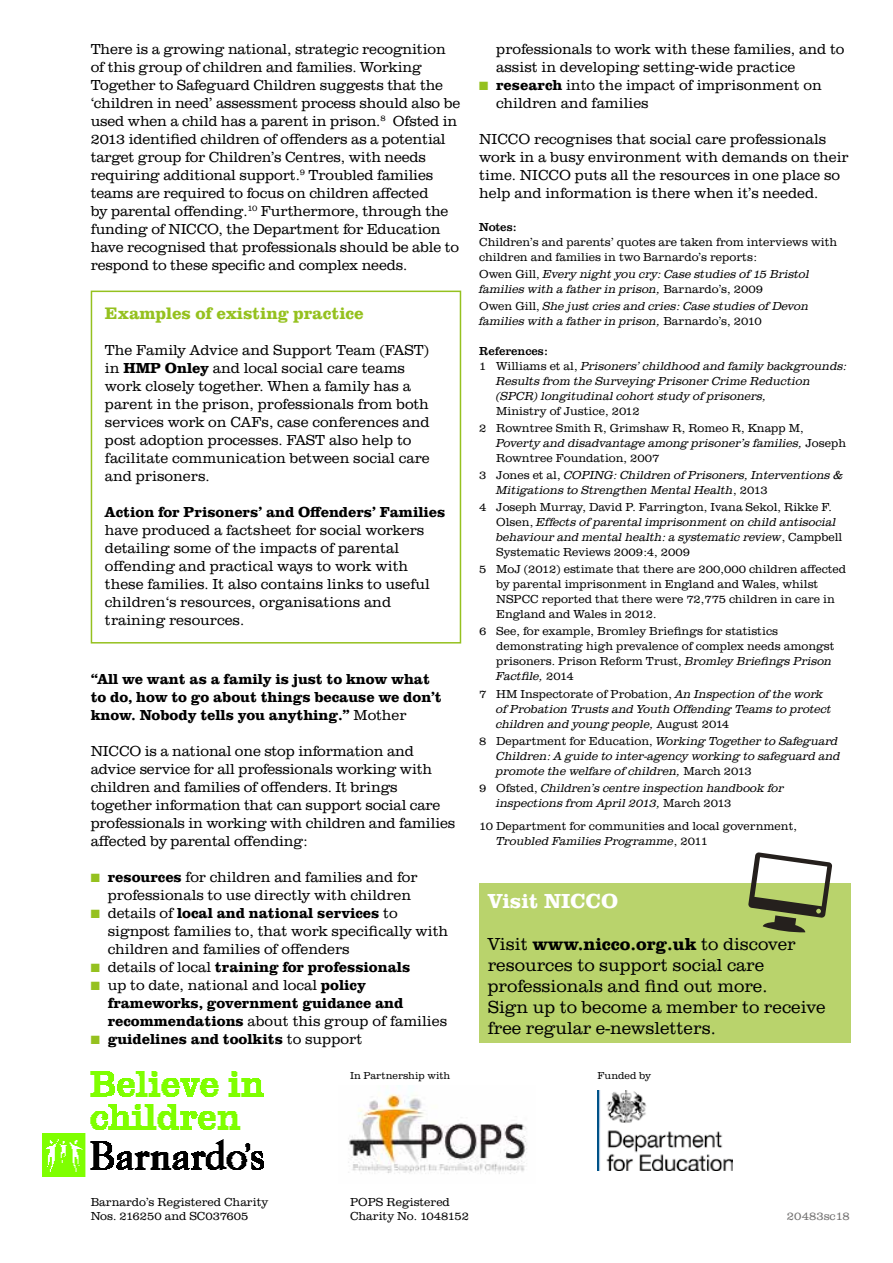
<style>
.page{position:relative;width:893px;height:1263px;background:#fff}
.page>*{position:absolute;margin:0;border:0;box-sizing:border-box;transform-origin:0 0}
.t1{font:700 21px "URW Clarendon TOT";color:#fff}
.t2{font:300 18px/21px "URW Clarendon TOT";color:#000}
.t3{font:700 17.25px "URW Clarendon TOT";color:#95c11f}
.t4{font:300 15px/18px "URW Clarendon TOT";letter-spacing:-.01em;color:#000}
.t5{font:700 15px/18px "URW Clarendon TOT";color:#000}
.t6{font:italic 300 12px/15px "URW Clarendon TOT";color:#000}
.t7{font:300 12px/15px "URW Clarendon TOT";color:#000}
.t8{font:12px "URW Clarendon TOT";color:#000}
.t9{font:300 12px "URW Clarendon TOT";color:#706f6f}
.t10{font:300 10.5px "URW Clarendon TOT";color:#000}
.s1{font-weight:700}
.s2{font-weight:300}
.s3{color:#95c11f}
.s4{font-style:normal}
.s5{font-style:italic}
</style>
<div class="page">
<img style="left:43px;top:1071px;width:220px;height:105px">
<img style="left:348px;top:1085px;width:179px;height:89px">
<img style="left:597px;top:1091px;width:135px;height:79px">
<div style="left:91px;top:291px;width:370px;height:352px;border:2px solid #95c11f"></div>
<div style="left:479px;top:884px;width:371px;height:159px;background:#b9d36c"></div>
<svg style="left:748px;top:852px;width:84px;height:80px"></svg>
<p class="t4" style="left:91px;top:40px;width:371px">There is a growing national, strategic recognition of this group of children and families. Working Together to Safeguard Children suggests that the ‘children in need’ assessment process should also be used when a child has a parent in prison.<sup>8</sup> Ofsted in 2013 identified children of offenders as a potential target group for Children’s Centres, with needs requiring additional support.<sup>9</sup> Troubled families teams are required to focus on children affected<br>by parental offending.<sup>10</sup> Furthermore, through the funding of NICCO, the Department for Education have recognised that professionals should be able to respond to these specific and complex needs.</p>
<p class="t3" style="left:105px;top:303px;width:260px">Examples of existing practice</p>
<p class="t4" style="left:105px;top:341px;width:326px">The Family Advice and Support Team (FAST) in <span class="s1">HMP Onley</span> and local social care teams work closely together. When a family has a parent in the prison, professionals from both services work on CAFs, case conferences and post adoption processes. FAST also help to facilitate communication between social care and prisoners.</p>
<p class="t5" style="left:105px;top:503px;width:342px">Action for Prisoners’ and Offenders’ Families</p>
<p class="t4" style="left:105px;top:521px;width:327px">have produced a factsheet for social workers detailing some of the impacts of parental offending and practical ways to work with these families. It also contains links to useful children‘s resources, organisations and training resources.</p>
<p class="t5" style="left:91px;top:670px;width:353px">“All we want as a family is just to know what to do, how to go about things because we don’t know. Nobody tells you anything.” <span class="s2">Mother</span></p>
<p class="t4" style="left:91px;top:742px;width:366px">NICCO is a national one stop information and advice service for all professionals working with children and families of offenders. It brings together information that can support social care professionals in working with children and families affected by parental offending:</p>
<p class="t4" style="left:108px;top:868px;width:311px;text-indent:-17px"><span class="s3">■</span> <span class="s1">resources</span> for children and families and for professionals to use directly with children</p>
<p class="t4" style="left:108px;top:904px;width:342px;text-indent:-17px"><span class="s3">■</span> details of <span class="s1">local and national services</span> to signpost families to, that work specifically with children and families of offenders</p>
<p class="t5" style="left:91px;top:958px;width:321px"><span class="s3">■</span> <span class="s2">details of local</span> training for professionals</p>
<p class="t5" style="left:108px;top:976px;width:341px;text-indent:-17px"><span class="s3">■</span> <span class="s2">up to date, national and local</span> policy frameworks, government guidance and recommendations <span class="s2">about this group of families</span></p>
<p class="t5" style="left:91px;top:1030px;width:273px"><span class="s3">■</span> guidelines and toolkits <span class="s2">to support</span></p>
<p class="t4" style="left:496px;top:40px;width:350px">professionals to work with these families, and to assist in developing setting-wide practice</p>
<p class="t4" style="left:496px;top:76px;width:327px;text-indent:-17px"><span class="s3">■</span> <span class="s1">research</span> into the impact of imprisonment on children and families</p>
<p class="t4" style="left:479px;top:130px;width:371px">NICCO recognises that social care professionals work in a busy environment with demands on their time. NICCO puts all the resources in one place so help and information is there when it’s needed.</p>
<p class="t8" style="left:479px;top:219px;width:39px">Notes:</p>
<p class="t7" style="left:479px;top:234px;width:359px">Children’s and parents’ quotes are taken from interviews with children and families in two Barnardo’s reports:</p>
<p class="t6" style="left:479px;top:266px;width:332px"><span class="s4">Owen Gill,</span> Every night you cry: Case studies of 15 Bristol families with a father in prison, <span class="s4">Barnardo’s, 2009</span></p>
<p class="t6" style="left:479px;top:298px;width:331px"><span class="s4">Owen Gill,</span> She just cries and cries: Case studies of Devon families with a father in prison, <span class="s4">Barnardo’s, 2010</span></p>
<p class="t8" style="left:479px;top:344px;width:70px">References:</p>
<p class="t6" style="left:479px;top:358px;width:369px"><span class="s4">1 Williams et al,</span> Prisoners’ childhood and family backgrounds:</p>
<p class="t6" style="left:496px;top:373px;width:316px">Results from the Surveying Prisoner Crime Reduction</p>
<p class="t6" style="left:496px;top:388px;width:272px">(SPCR) longitudinal cohort study of prisoners,</p>
<p class="t7" style="left:479px;top:402px;width:326px;line-height:17.1px;text-indent:17px">Ministry of Justice, 2012<br>2 Rowntree Smith R, Grimshaw R, Romeo R, Knapp M,</p>
<p class="t6" style="left:496px;top:436px;width:351px">Poverty and disadvantage among prisoner’s families, <span class="s4">Joseph<br>Rowntree Foundation, 2007</span></p>
<p class="t6" style="left:496px;top:468px;width:349px;text-indent:-17px"><span class="s4">3 Jones et al,</span> COPING: Children of Prisoners, Interventions &amp;<br>Mitigations to Strengthen Mental Health<span class="s4">, 2013</span></p>
<p class="t7" style="left:496px;top:500px;width:348px;text-indent:-17px">4 Joseph Murray, David P. Farrington, Ivana Sekol, Rikke F.<br>Olsen, <span class="s5">Effects of parental imprisonment on child antisocial behaviour and mental health: a systematic review</span>, Campbell Systematic Reviews 2009:4, 2009</p>
<p class="t7" style="left:496px;top:562px;width:351px;text-indent:-17px">5 MoJ (2012) estimate that there are 200,000 children affected by parental imprisonment in England and Wales, whilst NSPCC reported that there were 72,775 children in care in England and Wales in 2012.</p>
<p class="t7" style="left:496px;top:624px;width:340px;text-indent:-17px">6 See, for example, Bromley Briefings for statistics demonstrating high prevalence of complex needs amongst prisoners. Prison Reform Trust, <span class="s5">Bromley Briefings Prison Factfile,</span> 2014</p>
<p class="t6" style="left:496px;top:686px;width:337px;text-indent:-17px"><span class="s4">7 HM Inspectorate of Probation,</span> An Inspection of the work of Probation Trusts and Youth Offending Teams to protect children and young people, <span class="s4">August 2014</span></p>
<p class="t6" style="left:496px;top:733px;width:346px;text-indent:-17px"><span class="s4">8 Department for Education,</span> Working Together to Safeguard<br>Children: A guide to inter-agency working to safeguard and promote the welfare of children, <span class="s4">March 2013</span></p>
<p class="t6" style="left:496px;top:780px;width:289px;text-indent:-17px"><span class="s4">9 Ofsted,</span> Children’s centre inspection handbook for inspections from April 2013, <span class="s4">March 2013</span></p>
<p class="t7" style="left:496px;top:819px;width:302px;text-indent:-17px">10 Department for communities and local government,<br><span class="s5">Troubled Families Programme</span>, 2011</p>
<h1 class="t1" style="left:488px;top:889px;width:132px">Visit NICCO</h1>
<p class="t2" style="left:488px;top:934px;width:339px">Visit <span class="s1">www.nicco.org.uk</span> to discover resources to support social care professionals and find out more.<br>Sign up to become a member to receive free regular e-newsletters.</p>
<p class="t7" style="left:91px;top:1194px;width:179px;line-height:14.4px">Barnardo’s Registered Charity<br>Nos. 216250 and SC037605</p>
<p class="t10" style="left:350px;top:1070px;width:102px">In Partnership with</p>
<p class="t10" style="left:597px;top:1070px;width:55px">Funded by</p>
<p class="t7" style="left:350px;top:1194px;width:120px;line-height:14.4px">POPS Registered<br>Charity No. 1048152</p>
<p class="t9" style="left:787px;top:1210px;width:64px">20483sc18</p>
</div>
